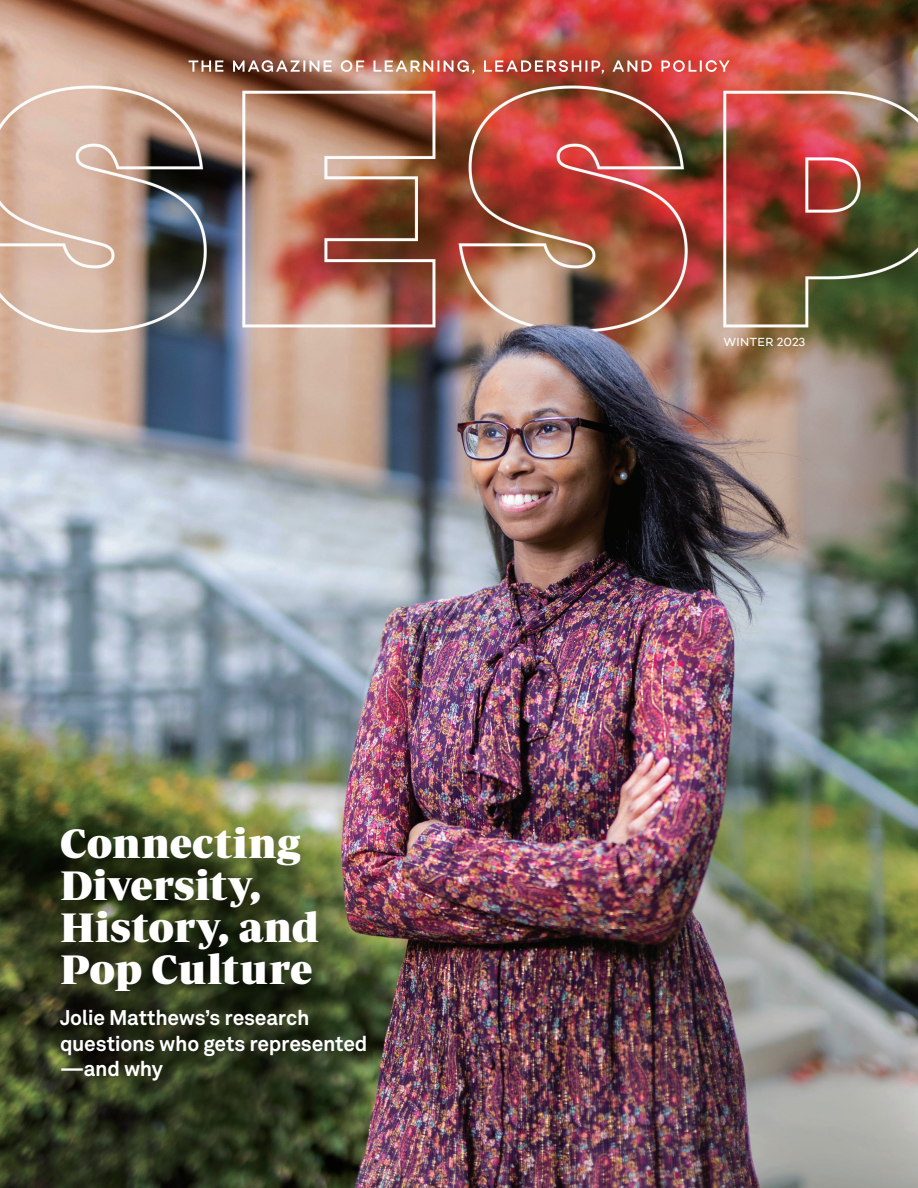
<style>
.page{position:relative;width:918px;height:1188px;background:#fff}
.page>*{position:absolute;margin:0;border:0;box-sizing:border-box;transform-origin:0 0}
.t1{font:42px/42px "Periodico Display";color:#fff}
.t2{font:700 21px/25.5px "Akkurat Pro";letter-spacing:-.015em;color:#fff}
.t3{font:12px "Campton";letter-spacing:.02em;color:#fff}
</style>
<div class="page">
<img style="left:0;top:0;width:918px;height:1188px">
<img style="left:189px;top:60px;width:541px;height:14px">
<p class="t1" style="left:60px;top:821px;width:261px">Connecting<br>Diversity,<br>History, and<br>Pop Culture</p>
<p class="t2" style="left:60px;top:1005px;width:309px">Jolie Matthews’s research questions who gets represented —and why</p>
<p class="t3" style="left:724px;top:334px;width:83px">WINTER 2023</p>
</div>
